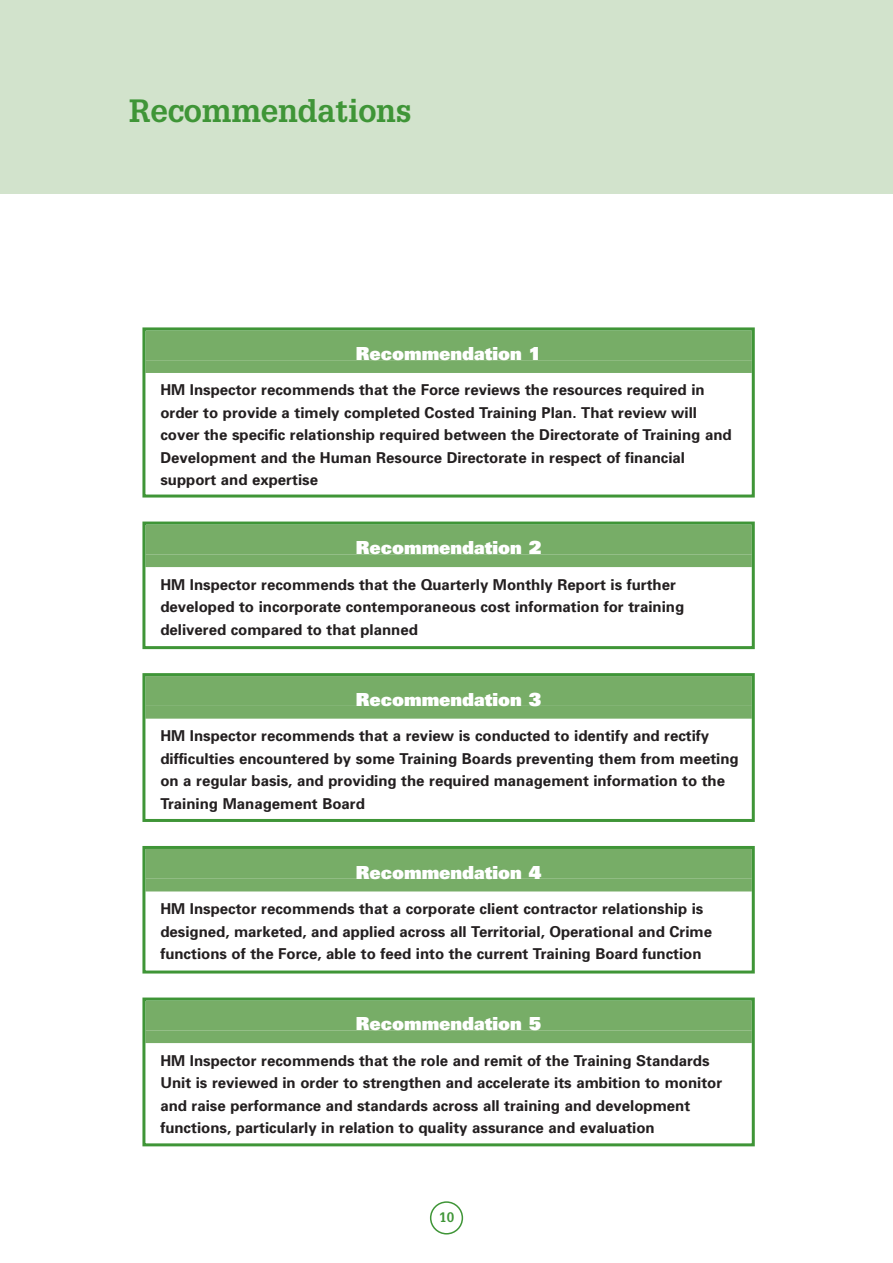
<style>
.page{position:relative;width:893px;height:1263px;background:#fff}
.page>*{position:absolute;margin:0;border:0;box-sizing:border-box;transform-origin:0 0}
.t1{font:700 31.5px "Glypha";letter-spacing:-.005em;color:#3f9537}
.t2{font:900 18px "Univers";color:#fff}
.t3{font:700 15px/22.5px "Univers";color:#231f20}
.t4{font:700 13.5px "Glypha";color:#3f9537}
</style>
<div class="page">
<div style="left:0;top:0;width:893px;height:193px;background:#d2e3cc"></div>
<svg style="left:430px;top:1201px;width:33px;height:33px"></svg>
<div style="left:145px;top:1000px;width:607px;height:30px;background:#77ad67"></div>
<div style="left:145px;top:1030px;width:607px;height:13px;background:#77ad67"></div>
<div style="left:142px;top:997px;width:613px;height:149px;border:3px solid #3f9537"></div>
<div style="left:145px;top:849px;width:607px;height:30px;background:#77ad67"></div>
<div style="left:145px;top:879px;width:607px;height:12px;background:#77ad67"></div>
<div style="left:142px;top:846px;width:613px;height:127px;border:3px solid #3f9537"></div>
<div style="left:145px;top:676px;width:607px;height:30px;background:#77ad67"></div>
<div style="left:145px;top:706px;width:607px;height:13px;background:#77ad67"></div>
<div style="left:142px;top:673px;width:613px;height:149px;border:3px solid #3f9537"></div>
<div style="left:145px;top:524px;width:607px;height:30px;background:#77ad67"></div>
<div style="left:145px;top:554px;width:607px;height:13px;background:#77ad67"></div>
<div style="left:142px;top:521px;width:613px;height:128px;border:3px solid #3f9537"></div>
<div style="left:145px;top:330px;width:607px;height:30px;background:#77ad67"></div>
<div style="left:145px;top:360px;width:607px;height:13px;background:#77ad67"></div>
<div style="left:142px;top:327px;width:613px;height:170px;border:3px solid #3f9537"></div>
<h1 class="t1" style="left:129px;top:93px;width:284px">Recommendations</h1>
<p class="t2" style="left:356px;top:347px;width:187px">Recommendation 1</p>
<p class="t3" style="left:160px;top:380px;width:573px">HM Inspector recommends that the Force reviews the resources required in order to provide a timely completed Costed Training Plan. That review will cover the specific relationship required between the Directorate of Training and Development and the Human Resource Directorate in respect of financial support and expertise</p>
<p class="t2" style="left:356px;top:541px;width:187px">Recommendation 2</p>
<p class="t3" style="left:160px;top:574px;width:525px">HM Inspector recommends that the Quarterly Monthly Report is further developed to incorporate contemporaneous cost information for training delivered compared to that planned</p>
<p class="t2" style="left:356px;top:693px;width:187px">Recommendation 3</p>
<p class="t3" style="left:160px;top:726px;width:580px">HM Inspector recommends that a review is conducted to identify and rectify difficulties encountered by some Training Boards preventing them from meeting on a regular basis, and providing the required management information to the Training Management Board</p>
<p class="t2" style="left:356px;top:866px;width:187px">Recommendation 4</p>
<p class="t3" style="left:160px;top:899px;width:553px">HM Inspector recommends that a corporate client contractor relationship is designed, marketed, and applied across all Territorial, Operational and Crime functions of the Force, able to feed into the current Training Board function</p>
<p class="t2" style="left:356px;top:1017px;width:187px">Recommendation 5</p>
<p class="t3" style="left:160px;top:1050px;width:563px">HM Inspector recommends that the role and remit of the Training Standards Unit is reviewed in order to strengthen and accelerate its ambition to monitor and raise performance and standards across all training and development functions, particularly in relation to quality assurance and evaluation</p>
<p class="t4" style="left:439px;top:1209px;width:17px">10</p>
</div>
